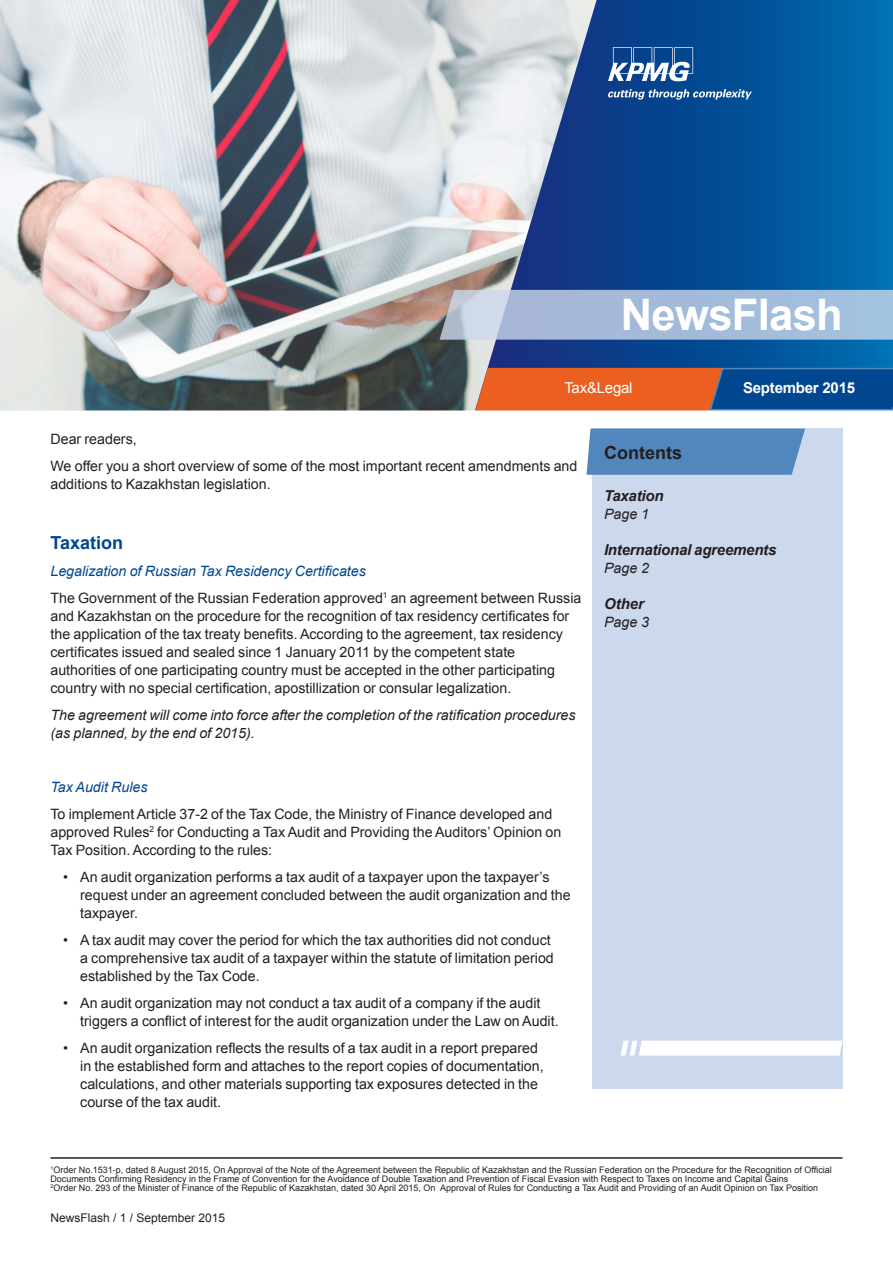
<style>
.page{position:relative;width:893px;height:1263px;background:#fff}
.page>*{position:absolute;margin:0;border:0;box-sizing:border-box;transform-origin:0 0}
.Heading_20pt{font:700 43.5px "Arial";letter-spacing:-.015em;color:#fff}
.Bodycopy_9_5pt{font:700 18px "Arial";color:#014790}
.Contents_9_5_bold{font:700 18px "Arial";color:#231f20}
.Bodycopy_9_5pt-2{font:italic 700 15px "Arial";letter-spacing:-.015em;color:#231f20}
.Heading_20pt-2{font:700 15px "Arial";letter-spacing:-.015em;color:#fff}
.Heading_20pt-3{font:15px "Arial";letter-spacing:-.015em;color:#fff}
.Bodycopy_9_5pt-3{font:14.25px/18px "Arial";color:#231f20}
.Bodycopy_9_5pt-4{font:italic 14.25px/18px "Arial";color:#231f20}
.Bodycopy_9_5pt-5{font:italic 14.25px "Arial";color:#014790}
.Contents_page_number{font:italic 14.25px "Arial";color:#231f20}
.Folio{font:12px "Arial";color:#231f20}
.t1{font:9px/9px "Arial";color:#231f20}
</style>
<div class="page">
<div style="left:592px;top:428px;width:250px;height:661px;background:#ccd8ec"></div>
<img style="left:0;top:0;width:475px;height:410px">
<svg style="left:475px;top:0;width:418px;height:367px;background:#2d6aa4"></svg>
<div style="left:586px;top:429px;width:219px;height:46px;background:#5287be"></div>
<svg style="left:621px;top:1039px;width:222px;height:17px;background:#f6f8fb"></svg>
<hr style="left:50px;top:1157px;width:792px;height:2px;background:#231f20">
<svg style="left:608px;top:47px;width:144px;height:53px;background:#346ba5"></svg>
<svg style="left:438px;top:289px;width:455px;height:51px;background:#a5bad6"></svg>
<svg style="left:474px;top:367px;width:419px;height:44px;background:#895a57"></svg>
<p class="Heading_20pt" style="left:621px;top:285px;width:224px">NewsFlash</p>
<p class="Heading_20pt-3" style="left:564px;top:377px;width:70px">Tax&amp;Legal</p>
<p class="Heading_20pt-2" style="left:743px;top:377px;width:114px">September 2015</p>
<p class="Bodycopy_9_5pt-3" style="left:50px;top:430px;width:88px">Dear readers,</p>
<p class="Bodycopy_9_5pt-3" style="left:50px;top:457px;width:528px">We offer you a short overview of some of the most important recent amendments and additions to Kazakhstan legislation.</p>
<p class="Bodycopy_9_5pt" style="left:50px;top:530px;width:74px">Taxation</p>
<p class="Bodycopy_9_5pt-5" style="left:50px;top:561px;width:317px">Legalization of Russian Tax Residency Certificates</p>
<p class="Bodycopy_9_5pt-3" style="left:50px;top:589px;width:532px">The Government of the Russian Federation approved<sup>1</sup> an agreement between Russia and Kazakhstan on the procedure for the recognition of tax residency certificates for the application of the tax treaty benefits. According to the agreement, tax residency certificates issued and sealed since 1 January 2011 by the competent state authorities of one participating country must be accepted in the other participating country with no special certification, apostillization or consular legalization.</p>
<p class="Bodycopy_9_5pt-4" style="left:50px;top:706px;width:527px">The agreement will come into force after the completion of the ratification procedures (as planned, by the end of 2015).</p>
<p class="Bodycopy_9_5pt-5" style="left:50px;top:777px;width:99px">Tax Audit Rules</p>
<p class="Bodycopy_9_5pt-3" style="left:50px;top:805px;width:512px">To implement Article 37-2 of the Tax Code, the Ministry of Finance developed and approved Rules<sup>2</sup> for Conducting a Tax Audit and Providing the Auditors’ Opinion on<br>Tax Position. According to the rules:</p>
<p class="Bodycopy_9_5pt-3" style="left:80px;top:868px;width:492px;text-indent:-17px">• An audit organization performs a tax audit of a taxpayer upon the taxpayer’s request under an agreement concluded between the audit organization and the taxpayer.</p>
<p class="Bodycopy_9_5pt-3" style="left:80px;top:931px;width:475px;text-indent:-17px">• A tax audit may cover the period for which the tax authorities did not conduct a comprehensive tax audit of a taxpayer within the statute of limitation period established by the Tax Code.</p>
<p class="Bodycopy_9_5pt-3" style="left:80px;top:994px;width:480px;text-indent:-17px">• An audit organization may not conduct a tax audit of a company if the audit triggers a conflict of interest for the audit organization under the Law on Audit.</p>
<p class="Bodycopy_9_5pt-3" style="left:80px;top:1039px;width:465px;text-indent:-17px">• An audit organization reflects the results of a tax audit in a report prepared in the established form and attaches to the report copies of documentation, calculations, and other materials supporting tax exposures detected in the course of the tax audit.</p>
<p class="Contents_9_5_bold" style="left:604px;top:440px;width:79px">Contents</p>
<p class="Bodycopy_9_5pt-2" style="left:604px;top:485px;width:61px">Taxation</p>
<p class="Contents_page_number" style="left:604px;top:504px;width:47px">Page 1</p>
<p class="Bodycopy_9_5pt-2" style="left:604px;top:539px;width:174px">International agreements</p>
<p class="Contents_page_number" style="left:604px;top:558px;width:47px">Page 2</p>
<p class="Bodycopy_9_5pt-2" style="left:604px;top:593px;width:42px">Other</p>
<p class="Contents_page_number" style="left:604px;top:612px;width:47px">Page 3</p>
<p class="t1" style="left:50px;top:1165px;width:783px"><sup>1</sup>Order No.1531-р, dated 8 August 2015, On Approval of the Note of the Agreement between the Republic of Kazakhstan and the Russian Federation on the Procedure for the Recognition of Official<br>Documents Confirming Residency in the Frame of Convention for the Avoidance of Double Taxation and Prevention of Fiscal Evasion with Respect to Taxes on Income and Capital Gains</p>
<p class="t1" style="left:50px;top:1183px;width:769px"><sup>2</sup>Order No. 293 of the Minister of Finance of the Republic of Kazakhstan, dated 30 April 2015, On Approval of Rules for Conducting a Tax Audit and Providing of an Audit Opinion on Tax Position</p>
<p class="Folio" style="left:50px;top:1210px;width:176px">NewsFlash / 1 / September 2015</p>
</div>
